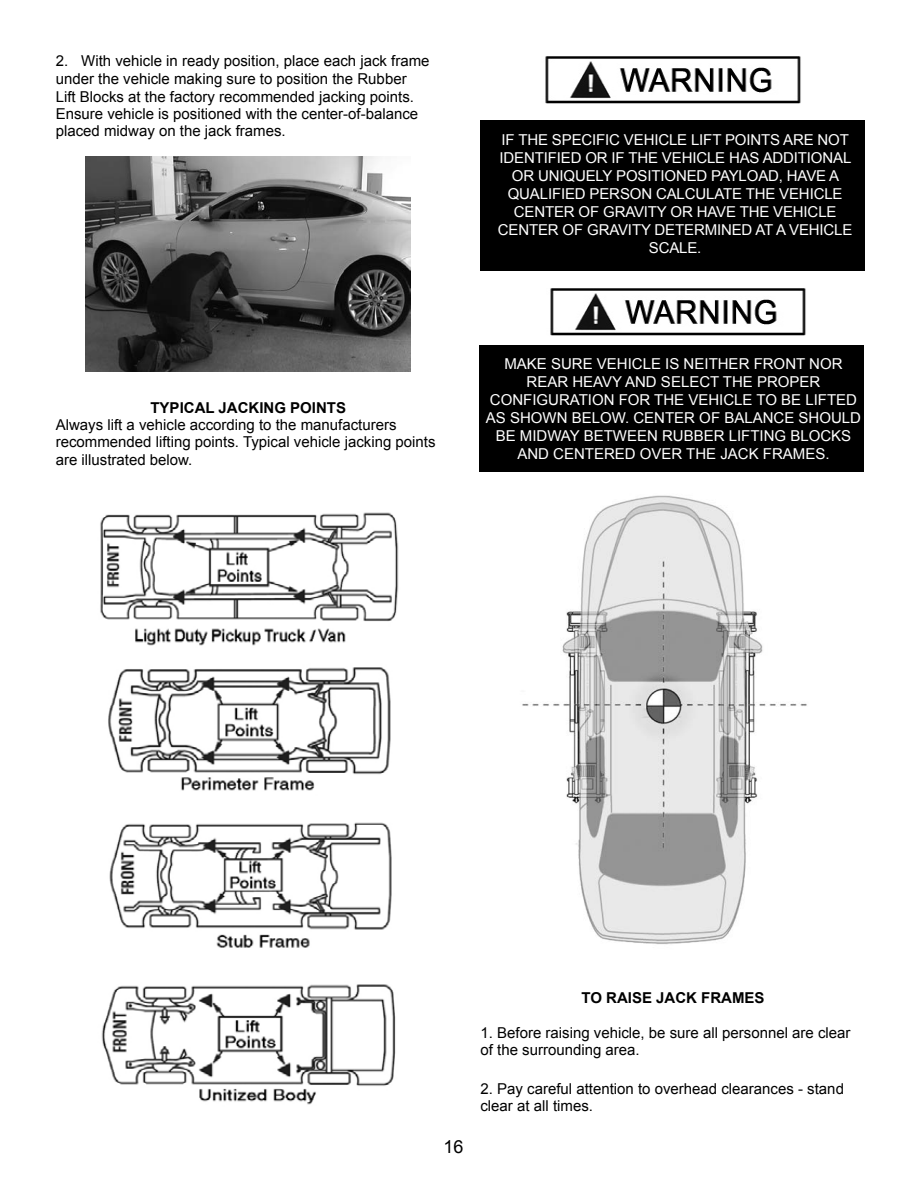
<style>
.page{position:relative;width:918px;height:1188px;background:#fff}
.page>*{position:absolute;margin:0;border:0;box-sizing:border-box;transform-origin:0 0}
.t1{font:18px "Arial";color:#000}
.t2{font:15px/17.4px "Arial";color:#000}
.t3{font:15px/18px "Arial";letter-spacing:-.01em;color:#fff;text-align:center}
.t4{font:700 15px "Arial";color:#000}
</style>
<div class="page">
<img style="left:545px;top:56px;width:256px;height:48px">
<img style="left:86px;top:156px;width:325px;height:215px">
<img style="left:550px;top:288px;width:256px;height:48px">
<div style="left:481px;top:120px;width:384px;height:150px;background:#000"></div>
<img style="left:522px;top:495px;width:285px;height:450px">
<div style="left:479px;top:346px;width:385px;height:126px;background:#000"></div>
<img style="left:100px;top:512px;width:299px;height:593px">
<p class="t2" style="left:56px;top:52px;width:375px">2. With vehicle in ready position, place each jack frame under the vehicle making sure to position the Rubber Lift Blocks at the factory recommended jacking points.<br>Ensure vehicle is positioned with the center-of-balance placed midway on the jack frames.</p>
<p class="t4" style="left:150px;top:398px;width:197px">TYPICAL JACKING POINTS</p>
<p class="t2" style="left:56px;top:416px;width:381px">Always lift a vehicle according to the manufacturers recommended lifting points. Typical vehicle jacking points are illustrated below.</p>
<p class="t3" style="left:498px;top:131px;width:356px">IF THE SPECIFIC VEHICLE LIFT POINTS ARE NOT IDENTIFIED OR IF THE VEHICLE HAS ADDITIONAL OR UNIQUELY POSITIONED PAYLOAD, HAVE A QUALIFIED PERSON CALCULATE THE VEHICLE CENTER OF GRAVITY OR HAVE THE VEHICLE CENTER OF GRAVITY DETERMINED AT A VEHICLE SCALE.</p>
<p class="t3" style="left:486px;top:355px;width:377px">MAKE SURE VEHICLE IS NEITHER FRONT NOR REAR HEAVY AND SELECT THE PROPER CONFIGURATION FOR THE VEHICLE TO BE LIFTED AS SHOWN BELOW. CENTER OF BALANCE SHOULD BE MIDWAY BETWEEN RUBBER LIFTING BLOCKS AND CENTERED OVER THE JACK FRAMES.</p>
<p class="t1" style="left:443px;top:1135px;width:22px">16</p>
<p class="t4" style="left:582px;top:988px;width:185px">TO RAISE JACK FRAMES</p>
<p class="t2" style="left:480px;top:1025px;width:372px;line-height:16.8px">1. Before raising vehicle, be sure all personnel are clear of the surrounding area.</p>
<p class="t2" style="left:480px;top:1081px;width:365px;line-height:16.8px">2. Pay careful attention to overhead clearances - stand clear at all times.</p>
</div>
